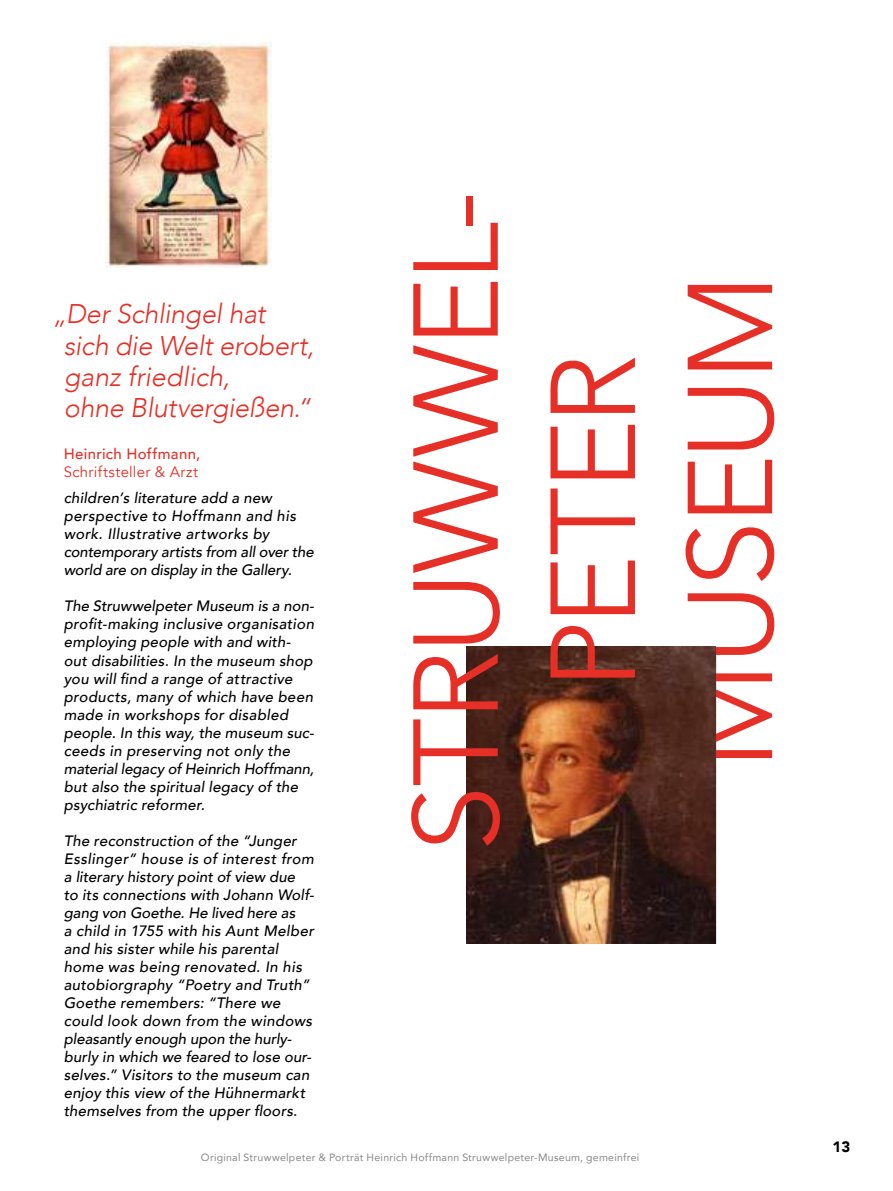
<style>
.page{position:relative;width:893px;height:1191px;background:#fff}
.page>*{position:absolute;margin:0;border:0;box-sizing:border-box;transform-origin:0 0}
.t1{font:300 119.25px/137.2px "Avenir";letter-spacing:-.025em;color:#e63027;text-align:center}
.t2{font:italic 300 27px/31px "Avenir";letter-spacing:-.01em;color:#e63027}
.t3{font:italic 500 15px/18px "Avenir";letter-spacing:.01em;color:#000}
.t4{font:15px "Avenir";letter-spacing:.02em;color:#e63027}
.t5{font:500 15px "Avenir";letter-spacing:.02em;color:#e63027}
.t6{font:900 15px "Avenir";color:#000}
.t7{font:10.5px "Avenir";letter-spacing:.025em;color:#878787}
</style>
<div class="page">
<img style="left:467px;top:646px;width:182px;height:297px">
<img style="left:649px;top:646px;width:67px;height:297px">
<img style="left:106px;top:43px;width:166px;height:224px">
<h2 class="t2" style="left:64px;top:299px;width:252px;text-indent:-11px">„Der Schlingel hat sich die Welt erobert, ganz friedlich,<br>ohne Blutvergießen.“</h2>
<p class="t5" style="left:64px;top:441px;width:138px">Heinrich Hoffmann,</p>
<p class="t4" style="left:64px;top:462px;width:136px">Schriftsteller &amp; Arzt</p>
<p class="t3" style="left:64px;top:489px;width:251px">children’s literature add a new perspective to Hoffmann and his work. Illustrative artworks by contemporary artists from all over the world are on display in the Gallery.</p>
<p class="t3" style="left:64px;top:597px;width:252px">The Struwwelpeter Museum is a non&shy;profit-making inclusive organisation employing people with and with&shy;out disabilities. In the museum shop you will find a range of attractive products, many of which have been made in workshops for disabled people. In this way, the museum suc&shy;ceeds in preserving not only the material legacy of Heinrich Hoffmann, but also the spiritual legacy of the psychiatric reformer.</p>
<p class="t3" style="left:64px;top:831px;width:252px">The reconstruction of the “Junger Esslinger” house is of interest from a literary history point of view due<br>to its connections with Johann Wolf&shy;gang von Goethe. He lived here as<br>a child in 1755 with his Aunt Melber and his sister while his parental home was being renovated. In his autobiorgraphy “Poetry and Truth” Goethe remembers: “There we could look down from the windows pleasantly enough upon the hurly&shy;burly in which we feared to lose our&shy;selves.” Visitors to the museum can enjoy this view of the Hühnermarkt themselves from the upper floors.</p>
<h1 class="t1" style="left:388px;top:852px;width:662px;rotate:-90deg">STRUWWEL-<br>PETER<br>MUSEUM</h1>
<p class="t7" style="left:201px;top:1149px;width:440px">Original Struwwelpeter &amp; Porträt Heinrich Hoffmann Struwwelpeter-Museum, gemeinfrei</p>
<p class="t6" style="left:832px;top:1133px;width:19px">13</p>
</div>
